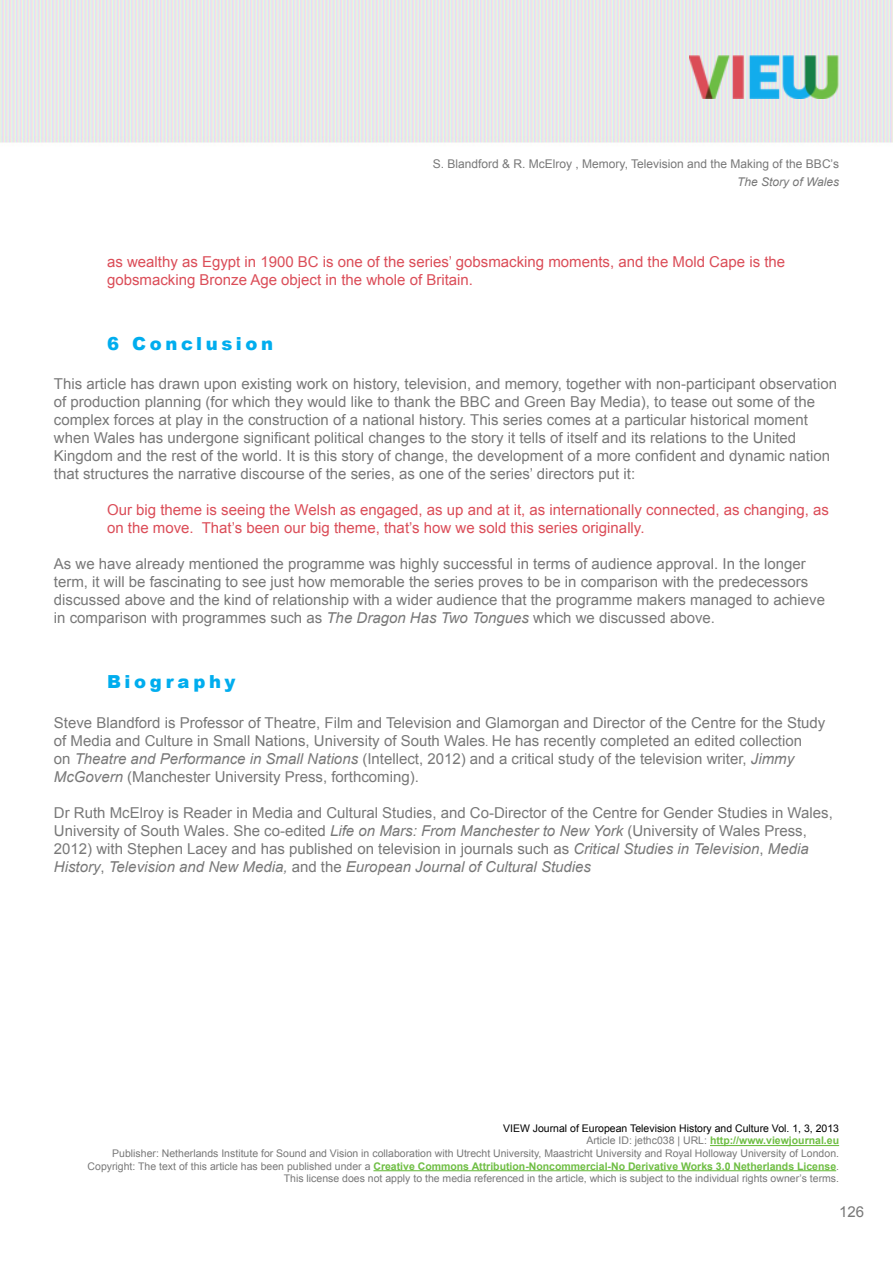
<style>
.page{position:relative;width:893px;height:1263px;background:#fff}
.page>*{position:absolute;margin:0;border:0;box-sizing:border-box;transform-origin:0 0}
.t1{font:900 18px "Arial";letter-spacing:.2em;color:#00adee}
.t2{font:15px/18px "Arial";color:#787878}
.t3{font:15px/18px "Arial";color:#db4d58}
.t4{font:12px "Arial";color:#787878}
.t5{font:italic 12px "Arial";color:#787878}
.t6{font:10.5px/12.6px "Arial";color:#787878;text-align:right}
.s1{font-style:italic}
.s2{font-size:12px}
.s3{color:#000}
.s4{font-weight:700;color:#6fbe44}
</style>
<div class="page">
<img style="left:689px;top:55px;width:150px;height:44px">
<hr style="left:710px;top:1145px;width:129px;height:1px;background:#6fbe44">
<hr style="left:373px;top:1170px;width:463px;height:1px;background:#6fbe44">
<p class="t4" style="left:433px;top:155px;width:408px">S. Blandford &amp; R. McElroy , Memory, Television and the Making of the BBC’s</p>
<p class="t5" style="left:737px;top:174px;width:103px">The Story of Wales</p>
<p class="t3" style="left:107px;top:253px;width:680px">as wealthy as Egypt in 1900 BC is one of the series’ gobsmacking moments, and the Mold Cape is the gobsmacking Bronze Age object in the whole of Britain.</p>
<p class="t1" style="left:107px;top:330px;width:168px">6 Conclusion</p>
<p class="t2" style="left:54px;top:375px;width:785px">This article has drawn upon existing work on history, television, and memory, together with non-participant observation of production planning (for which they would like to thank the BBC and Green Bay Media), to tease out some of the complex forces at play in the construction of a national history. This series comes at a particular historical moment when Wales has undergone significant political changes to the story it tells of itself and its relations to the United Kingdom and the rest of the world. It is this story of change, the development of a more confident and dynamic nation that structures the narrative discourse of the series, as one of the series’ directors put it:</p>
<p class="t3" style="left:107px;top:501px;width:723px">Our big theme is seeing the Welsh as engaged, as up and at it, as internationally connected, as changing, as on the move. That’s been our big theme, that’s how we sold this series originally.</p>
<p class="t2" style="left:54px;top:555px;width:773px">As we have already mentioned the programme was highly successful in terms of audience approval. In the longer term, it will be fascinating to see just how memorable the series proves to be in comparison with the predecessors discussed above and the kind of relationship with a wider audience that the programme makers managed to achieve in comparison with programmes such as <span class="s1">The Dragon Has Two Tongues</span> which we discussed above.</p>
<p class="t1" style="left:107px;top:669px;width:130px">Biography</p>
<p class="t2" style="left:54px;top:714px;width:773px">Steve Blandford is Professor of Theatre, Film and Television and Glamorgan and Director of the Centre for the Study of Media and Culture in Small Nations, University of South Wales<span class="s2">.</span> He has recently completed an edited collection<br>on <span class="s1">Theatre and Performance in Small Nations</span> (Intellect, 2012) and a critical study of the television writer, <span class="s1">Jimmy McGovern</span> (Manchester University Press, forthcoming).</p>
<p class="t2" style="left:54px;top:804px;width:780px">Dr Ruth McElroy is Reader in Media and Cultural Studies, and Co-Director of the Centre for Gender Studies in Wales, University of South Wales. She co-edited <span class="s1">Life on Mars: From Manchester to New York</span> (University of Wales Press, 2012) with Stephen Lacey and has published on television in journals such as <span class="s1">Critical Studies in Television</span>, <span class="s1">Media History</span>, <span class="s1">Television and New Media,</span> and the <span class="s1">European Journal of Cultural Studies</span></p>
<p class="t6" style="left:88px;top:1122px;width:753px"><span class="s3">VIEW Journal of European Television History and Culture Vol. 1, 3, 2013<br></span>Article ID: jethc038 | URL: <span class="s4">http://www.viewjournal.eu<br></span>Publisher: Netherlands Institute for Sound and Vision in collaboration with Utrecht University, Maastricht University and Royal Holloway University of London.<br>Copyright: The text of this article has been published under a <span class="s4">Creative Commons Attribution-Noncommercial-No Derivative Works 3.0 Netherlands License</span>.<br>This license does not apply to the media referenced in the article, which is subject to the individual rights owner’s terms.</p>
<p class="t2" style="left:839px;top:1202px;width:27px">126</p>
</div>
